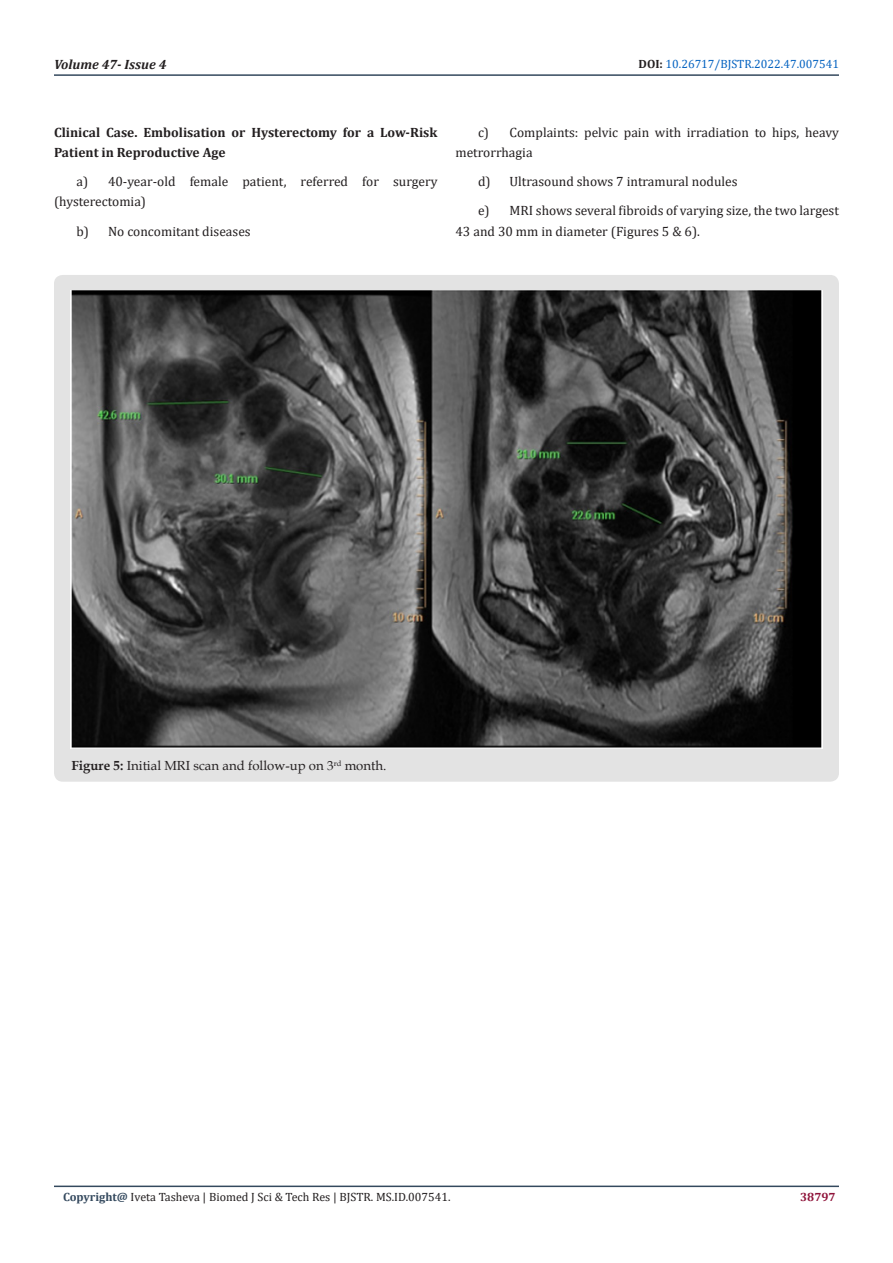
<style>
.page{position:relative;width:893px;height:1263px;background:#fff}
.page>*{position:absolute;margin:0;border:0;box-sizing:border-box;transform-origin:0 0}
.t1{font:13.5px/20.2px "Cambria";color:#231f20}
.t2{font:700 13.5px/20.2px "Cambria";color:#231f20}
.t3{font:italic 700 13.5px "Cambria";color:#231f20}
.t4{font:13.2px "Book Antiqua";color:#231f20}
.t5{font:12px "Cambria";color:#231f20}
.t6{font:12px "Cambria";color:#0563c1}
.t7{font:700 12px "Cambria";color:#8f133a}
.s1{font-weight:700;color:#231f20}
.s2{font-weight:700}
.s3{font-weight:700;color:#34495e}
</style>
<div class="page">
<hr style="left:54px;top:1185px;width:785px;height:2px;background:#34495e">
<hr style="left:54px;top:74px;width:785px;height:2px;background:#34495e">
<div style="left:54px;top:275px;width:785px;height:507px;background:#e3e3e3;border-radius:9px"></div>
<img style="left:71px;top:291px;width:751px;height:457px">
<p class="t3" style="left:54px;top:55px;width:114px">Volume 47- Issue 4</p>
<p class="t6" style="left:639px;top:57px;width:202px"><span class="s1">DOI:</span> 10.26717/BJSTR.2022.47.007541</p>
<p class="t2" style="left:54px;top:121px;width:385px">Clinical Case. Embolisation or Hysterectomy for a Low-Risk<br>Patient in Reproductive Age</p>
<p class="t1" style="left:54px;top:171px;width:385px;text-indent:22px">a) 40-year-old female patient, referred for surgery (hysterectomia)</p>
<p class="t1" style="left:76px;top:221px;width:176px">b) No concomitant diseases</p>
<p class="t1" style="left:455px;top:122px;width:385px;text-indent:22px">c) Complaints: pelvic pain with irradiation to hips, heavy metrorrhagia</p>
<p class="t1" style="left:478px;top:171px;width:261px">d) Ultrasound shows 7 intramural nodules</p>
<p class="t1" style="left:455px;top:200px;width:385px;text-indent:22px">e) MRI shows several fibroids of varying size, the two largest<br>43 and 30 mm in diameter (Figures 5 &amp; 6).</p>
<p class="t4" style="left:72px;top:757px;width:316px"><span class="s2">Figure 5:</span> Initial MRI scan and follow-up on 3<sup>rd</sup> month.</p>
<p class="t5" style="left:63px;top:1190px;width:389px"><span class="s3">Copyright@</span> Iveta Tasheva | Biomed J Sci &amp; Tech Res | BJSTR. MS.ID.007541.</p>
<p class="t7" style="left:800px;top:1188px;width:37px">38797</p>
</div>
